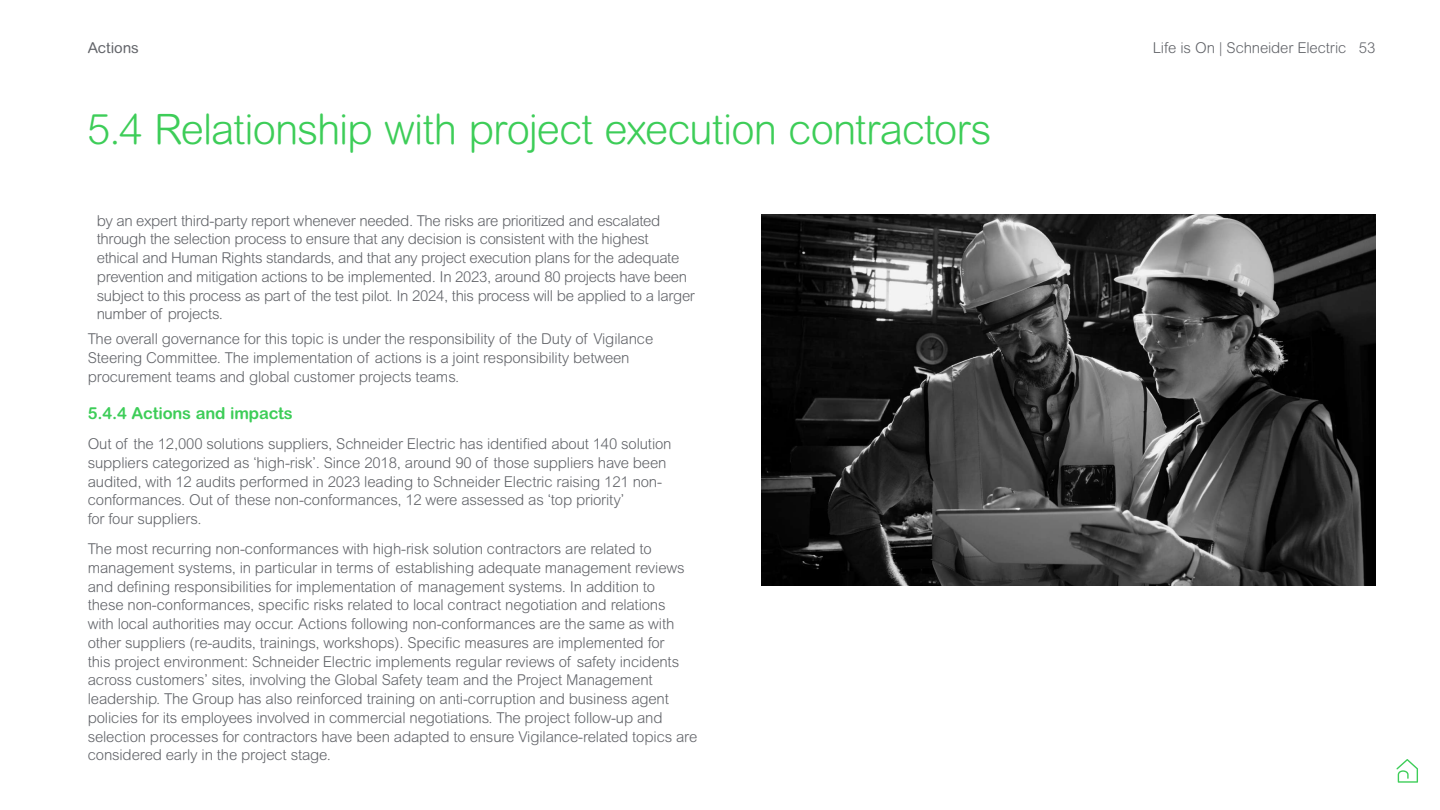
<style>
.page{position:relative;width:1440px;height:810px;background:#fff}
.page>*{position:absolute;margin:0;border:0;box-sizing:border-box;transform-origin:0 0}
.t1{font:300 42px "Arial Rounded MT Pro";letter-spacing:-.025em;color:#3dcd58}
.t2{font:700 16.5px "Arial Rounded MT Pro";letter-spacing:-.01em;color:#3dcd58}
.t3{font:300 15px/18.8px "Arial Rounded MT Pro";letter-spacing:-.01em;color:#626469}
.t4{font:15px "Arial Rounded MT Pro";letter-spacing:-.01em;color:#626469}
</style>
<div class="page">
<svg style="left:1396px;top:759px;width:22px;height:24px"></svg>
<img style="left:762px;top:214px;width:614px;height:372px">
<p class="t4" style="left:88px;top:39px;width:53px">Actions</p>
<h1 class="t1" style="left:87px;top:105px;width:906px">5.4 Relationship with project execution contractors</h1>
<p class="t3" style="left:97px;top:212px;width:600px">by an expert third-party report whenever needed. The risks are prioritized and escalated through the selection process to ensure that any decision is consistent with the highest<br>ethical and Human Rights standards, and that any project execution plans for the adequate prevention and mitigation actions to be implemented. In 2023, around 80 projects have been subject to this process as part of the test pilot. In 2024, this process will be applied to a larger number of projects.</p>
<p class="t3" style="left:88px;top:330px;width:567px">The overall governance for this topic is under the responsibility of the Duty of Vigilance<br>Steering Committee. The implementation of actions is a joint responsibility between procurement teams and global customer projects teams.</p>
<p class="t2" style="left:88px;top:403px;width:207px">5.4.4 Actions and impacts</p>
<p class="t3" style="left:88px;top:435px;width:585px">Out of the 12,000 solutions suppliers, Schneider Electric has identified about 140 solution suppliers categorized as ‘high-risk’. Since 2018, around 90 of those suppliers have been audited, with 12 audits performed in 2023 leading to Schneider Electric raising 121 non&shy;conformances. Out of these non-conformances, 12 were assessed as ‘top priority’<br>for four suppliers.</p>
<p class="t3" style="left:88px;top:540px;width:611px">The most recurring non-conformances with high-risk solution contractors are related to management systems, in particular in terms of establishing adequate management reviews and defining responsibilities for implementation of management systems. In addition to<br>these non-conformances, specific risks related to local contract negotiation and relations<br>with local authorities may occur. Actions following non-conformances are the same as with other suppliers (re-audits, trainings, workshops). Specific measures are implemented for<br>this project environment: Schneider Electric implements regular reviews of safety incidents across customers’ sites, involving the Global Safety team and the Project Management leadership. The Group has also reinforced training on anti-corruption and business agent policies for its employees involved in commercial negotiations. The project follow-up and selection processes for contractors have been adapted to ensure Vigilance-related topics are considered early in the project stage.</p>
<p class="t3" style="left:1153px;top:39px;width:224px">Life is On | Schneider Electric 53</p>
</div>
